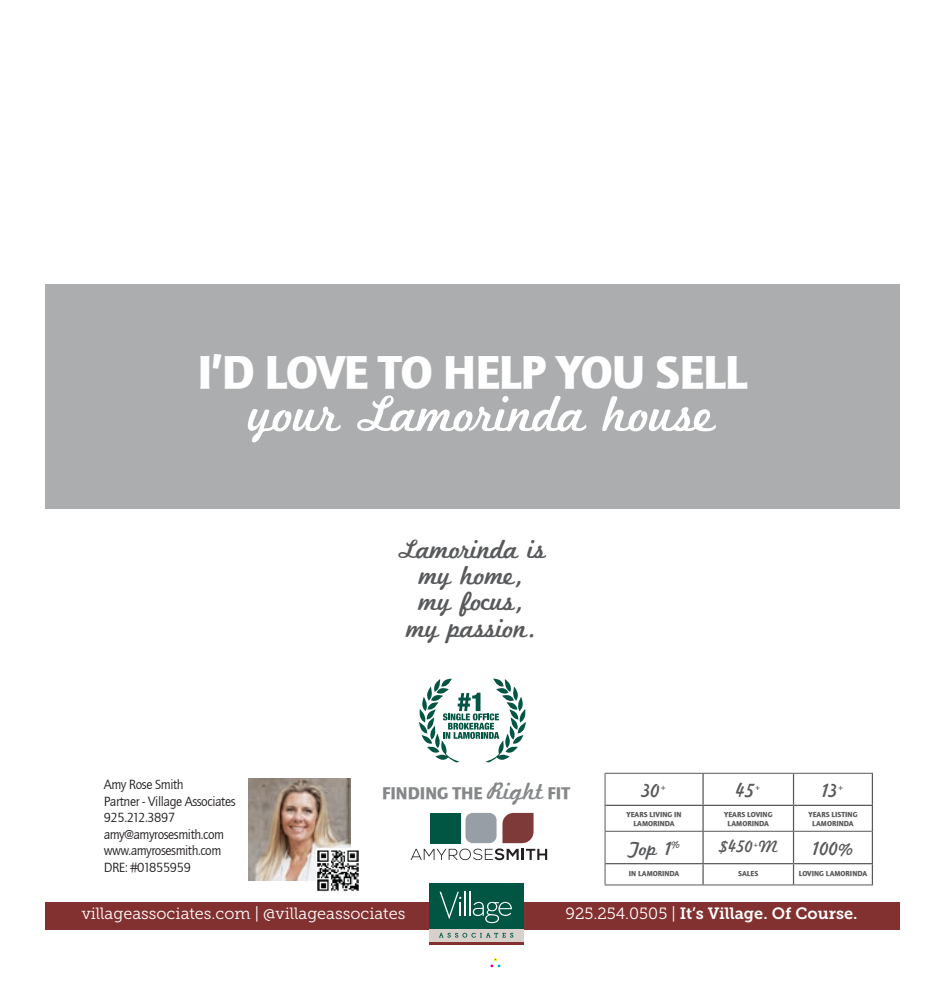
<style>
.page{position:relative;width:945px;height:990px;background:#fff}
.page>*{position:absolute;margin:0;border:0;box-sizing:border-box;transform-origin:0 0}
.t1{font:52.5px "Marketing Script";letter-spacing:-.02em;color:#fff}
.t2{font:47.5px "Quay Sans ITCTT Black";letter-spacing:-.02em;color:#fff}
.t3{font:27.5px/26.2px "Marketing Script";letter-spacing:-.02em;color:#58595b;text-align:center}
.t4{font:20px "Marketing Script";color:#58595b}
.t5{font:17.5px "Quay Sans ITCTT Black";color:#858789}
.t6{font:17.5px "Marketing Script";color:#58595b}
.t7{font:16.25px "Museo Slab 300";color:#fff}
.t8{font:16.25px "Museo Slab 700";color:#fff}
.t9{font:13.75px/16.5px "Quay Sans ITCTT Book";letter-spacing:-.03em;color:#231f20}
.t10{font:7.5px/9px "Quay Sans ITCTT Black";color:#58595b;text-align:center}
.s1{font-family:"Marketing Script";font-size:25px}
.s2{font-family:"Museo Slab 300"}
</style>
<div class="page">
<div style="left:490px;top:958px;width:11px;height:10px;border:1px solid #fff"></div>
<div style="left:45px;top:902px;width:855px;height:27px;background:#833130"></div>
<div style="left:429px;top:928px;width:94px;height:16px;background:#d8d1cb"></div>
<div style="left:429px;top:884px;width:94px;height:45px;background:#005643"></div>
<hr style="left:429px;top:943px;width:94px;height:2px;background:#833130">
<svg style="left:439px;top:933px;width:74px;height:5px"></svg>
<svg style="left:440px;top:892px;width:26px;height:27px"></svg>
<hr style="left:469px;top:892px;width:2px;height:24px;background:#fff">
<svg style="left:473px;top:902px;width:39px;height:21px"></svg>
<div style="left:45px;top:284px;width:855px;height:225px;background:#acadae"></div>
<svg style="left:411px;top:813px;width:136px;height:47px"></svg>
<img style="left:249px;top:779px;width:102px;height:102px">
<hr style="left:605px;top:773px;width:98px;height:1px;background:#58595b">
<hr style="left:605px;top:774px;width:1px;height:31px;background:#58595b">
<hr style="left:703px;top:773px;width:91px;height:1px;background:#58595b">
<hr style="left:794px;top:773px;width:79px;height:1px;background:#58595b">
<svg style="left:605px;top:806px;width:1px;height:25px"></svg>
<hr style="left:605px;top:831px;width:98px;height:1px;background:#58595b">
<hr style="left:605px;top:832px;width:1px;height:32px;background:#58595b">
<hr style="left:703px;top:831px;width:91px;height:1px;background:#58595b">
<hr style="left:794px;top:831px;width:78px;height:1px;background:#58595b">
<svg style="left:605px;top:864px;width:1px;height:21px"></svg>
<hr style="left:605px;top:885px;width:98px;height:1px;background:#58595b">
<hr style="left:703px;top:885px;width:91px;height:1px;background:#58595b">
<hr style="left:794px;top:885px;width:79px;height:1px;background:#58595b">
<hr style="left:702px;top:774px;width:2px;height:31px;background:#58595b">
<hr style="left:793px;top:774px;width:1px;height:31px;background:#58595b">
<hr style="left:872px;top:774px;width:1px;height:31px;background:#58595b">
<hr style="left:605px;top:805px;width:98px;height:1px;background:#58595b">
<hr style="left:703px;top:805px;width:91px;height:1px;background:#58595b">
<hr style="left:702px;top:806px;width:2px;height:25px;background:#58595b">
<hr style="left:794px;top:805px;width:79px;height:1px;background:#58595b">
<svg style="left:793px;top:806px;width:1px;height:25px"></svg>
<svg style="left:872px;top:806px;width:1px;height:25px"></svg>
<hr style="left:702px;top:832px;width:2px;height:31px;background:#58595b">
<hr style="left:793px;top:832px;width:1px;height:31px;background:#58595b">
<hr style="left:872px;top:831px;width:1px;height:32px;background:#58595b">
<hr style="left:605px;top:863px;width:98px;height:1px;background:#58595b">
<hr style="left:703px;top:863px;width:91px;height:1px;background:#58595b">
<hr style="left:702px;top:864px;width:2px;height:21px;background:#58595b">
<hr style="left:794px;top:863px;width:79px;height:1px;background:#58595b">
<svg style="left:793px;top:864px;width:1px;height:21px"></svg>
<svg style="left:872px;top:864px;width:1px;height:21px"></svg>
<img style="left:316px;top:848px;width:43px;height:43px">
<svg style="left:419px;top:679px;width:107px;height:84px"></svg>
<h2 class="t2" style="left:198px;top:344px;width:551px">I’D LOVE TO HELP YOU SELL</h2>
<h1 class="t1" style="left:248px;top:383px;width:468px">your Lamorinda house</h1>
<h3 class="t3" style="left:399px;top:538px;width:149px">Lamorinda is my home,<br>my focus,<br>my passion.</h3>
<p class="t9" style="left:104px;top:777px;width:133px">Amy Rose Smith<br>Partner - Village Associates<br>925.212.3897 amy@amyrosesmith.com www.amyrosesmith.com<br>DRE: #01855959</p>
<h3 class="t4" style="left:641px;top:778px;width:27px">30<sup>+</sup></h3>
<h3 class="t4" style="left:736px;top:778px;width:27px">45<sup>+</sup></h3>
<h3 class="t4" style="left:822px;top:778px;width:24px">13<sup>+</sup></h3>
<p class="t5" style="left:382px;top:783px;width:190px">FINDING THE <span class="s1">Right</span> FIT</p>
<p class="t10" style="left:627px;top:810px;width:57px">YEARS LIVING IN<br>LAMORINDA</p>
<p class="t10" style="left:724px;top:810px;width:50px">YEARS LOVING<br>LAMORINDA</p>
<p class="t10" style="left:808px;top:810px;width:50px">YEARS LISTING<br>LAMORINDA</p>
<h3 class="t4" style="left:628px;top:836px;width:54px">Top 1<sup>%</sup></h3>
<p class="t6" style="left:719px;top:836px;width:60px">$450<sup>+</sup>M</p>
<h3 class="t4" style="left:813px;top:836px;width:42px">100%</h3>
<p class="t10" style="left:629px;top:869px;width:52px">IN LAMORINDA</p>
<p class="t10" style="left:738px;top:869px;width:22px">SALES</p>
<p class="t10" style="left:799px;top:869px;width:70px">LOVING LAMORINDA</p>
<p class="t7" style="left:82px;top:905px;width:325px">villageassociates.com | @villageassociates</p>
<p class="t8" style="left:566px;top:904px;width:293px"><span class="s2">925.254.0505 |</span> It’s Village. Of Course.</p>
</div>
